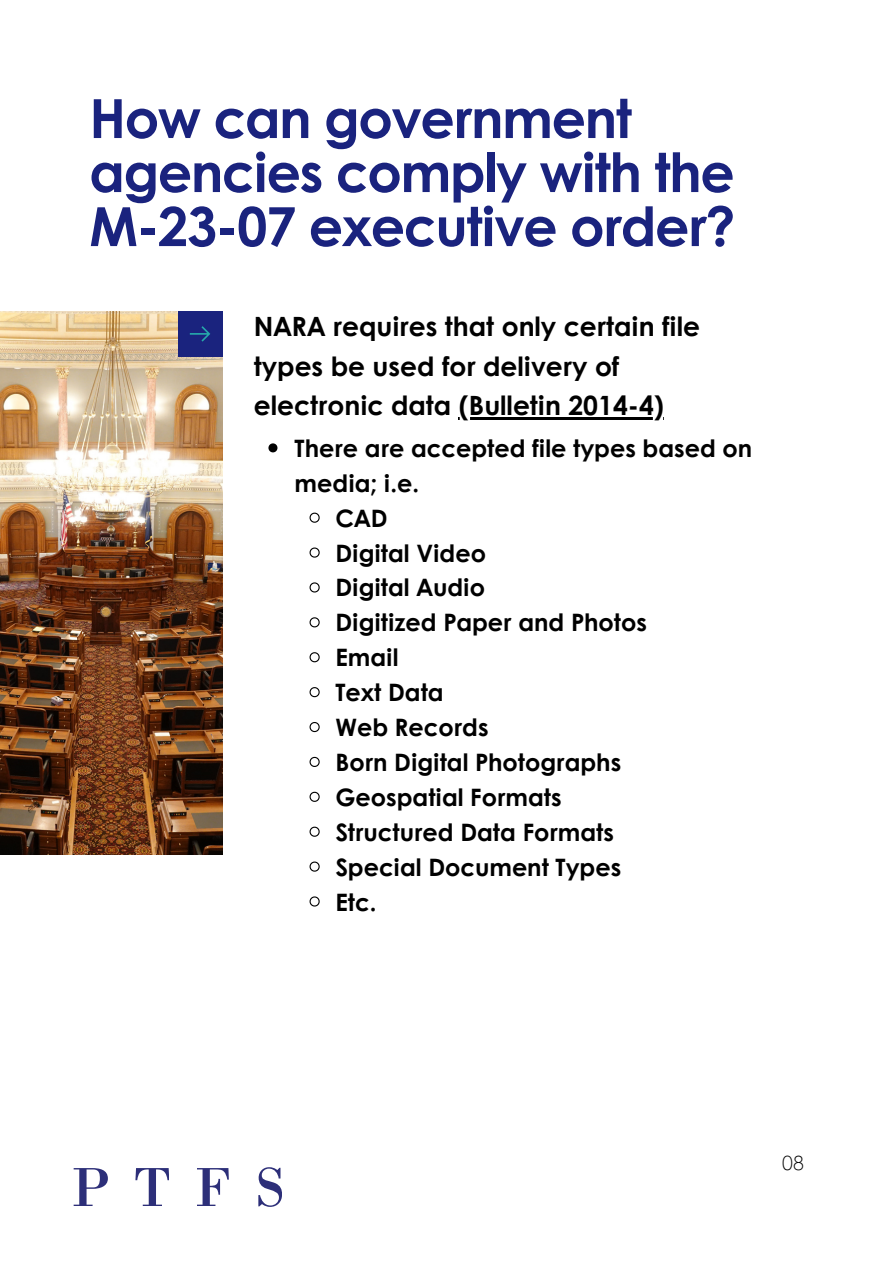
<style>
.page{position:relative;width:893px;height:1264px;background:#fff}
.page>*{position:absolute;margin:0;border:0;box-sizing:border-box;transform-origin:0 0}
.t1{font:700 54px/54px "Century Gothic";letter-spacing:-.025em;color:#1a237e}
.t2{font:700 26.55px/39.3px "Century Gothic";color:#000}
.t3{font:700 24px/34.8px "Century Gothic";color:#000}
.t4{font:300 19.5px "Century Gothic";color:#000}
</style>
<div class="page">
<img style="left:0;top:311px;width:223px;height:543px">
<div style="left:178px;top:311px;width:45px;height:45px;background:#1a237e"></div>
<svg style="left:190px;top:326px;width:20px;height:15px"></svg>
<hr style="left:459px;top:417px;width:205px;height:3px;background:#000">
<svg style="left:268px;top:443px;width:9px;height:9px"></svg>
<svg style="left:309px;top:512px;width:11px;height:11px"></svg>
<svg style="left:309px;top:547px;width:11px;height:11px"></svg>
<svg style="left:309px;top:582px;width:11px;height:11px"></svg>
<svg style="left:309px;top:617px;width:11px;height:11px"></svg>
<svg style="left:309px;top:652px;width:11px;height:11px"></svg>
<svg style="left:309px;top:687px;width:11px;height:11px"></svg>
<svg style="left:309px;top:722px;width:11px;height:11px"></svg>
<svg style="left:309px;top:756px;width:11px;height:11px"></svg>
<svg style="left:309px;top:791px;width:11px;height:11px"></svg>
<svg style="left:309px;top:826px;width:11px;height:11px"></svg>
<svg style="left:309px;top:861px;width:11px;height:11px"></svg>
<svg style="left:309px;top:896px;width:11px;height:11px"></svg>
<svg style="left:74px;top:1168px;width:34px;height:37px"></svg>
<svg style="left:135px;top:1168px;width:34px;height:37px"></svg>
<svg style="left:197px;top:1168px;width:32px;height:37px"></svg>
<svg style="left:258px;top:1167px;width:24px;height:39px"></svg>
<p class="t1" style="left:89px;top:89px;width:647px">How can government agencies comply with the<br>M-23-07 executive order?</p>
<p class="t2" style="left:254px;top:306px;width:447px">NARA requires that only certain file types be used for delivery of electronic data (Bulletin 2014-4)</p>
<p class="t3" style="left:294px;top:430px;width:459px">There are accepted file types based on media; i.e.</p>
<p class="t3" style="left:335px;top:499px;width:54px">CAD</p>
<p class="t3" style="left:335px;top:534px;width:152px">Digital Video</p>
<p class="t3" style="left:335px;top:569px;width:151px">Digital Audio</p>
<p class="t3" style="left:335px;top:604px;width:313px">Digitized Paper and Photos</p>
<p class="t3" style="left:335px;top:639px;width:64px">Email</p>
<p class="t3" style="left:335px;top:674px;width:110px">Text Data</p>
<p class="t3" style="left:335px;top:709px;width:155px">Web Records</p>
<p class="t3" style="left:335px;top:743px;width:287px">Born Digital Photographs</p>
<p class="t3" style="left:335px;top:778px;width:228px">Geospatial Formats</p>
<p class="t3" style="left:335px;top:813px;width:280px">Structured Data Formats</p>
<p class="t3" style="left:335px;top:848px;width:287px">Special Document Types</p>
<p class="t3" style="left:335px;top:883px;width:42px">Etc.</p>
<p class="t4" style="left:782px;top:1147px;width:23px">08</p>
</div>
